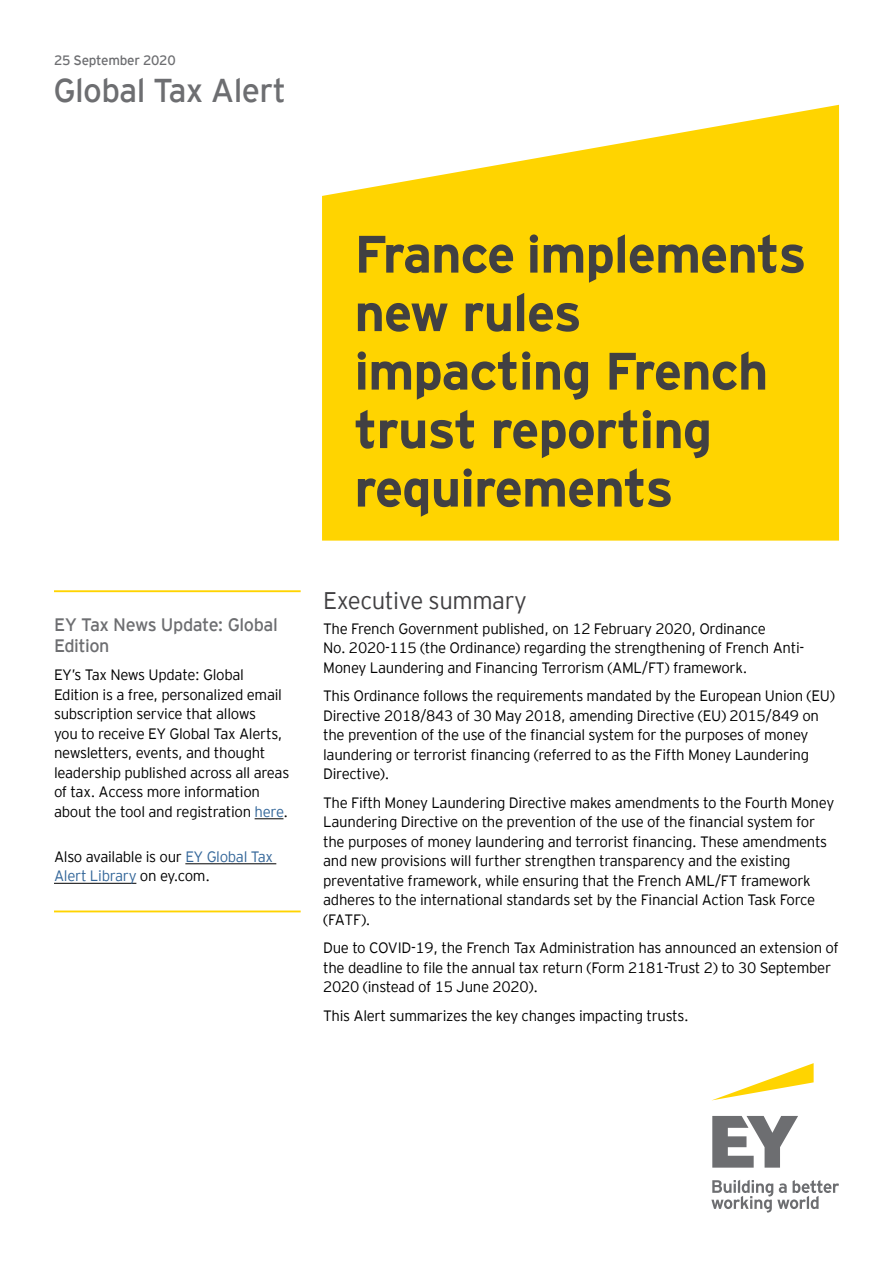
<style>
.page{position:relative;width:893px;height:1263px;background:#fff}
.page>*{position:absolute;margin:0;border:0;box-sizing:border-box;transform-origin:0 0}
.t1{font:700 52.5px/58.5px "EY Interstate";letter-spacing:-.02em;color:#414042}
.t2{font:33px "EY Interstate";letter-spacing:-.02em;color:#6d6e71}
.t3{font:300 24px "EY Interstate";letter-spacing:-.02em;color:#414042}
.t4{font:18px/21px "EY Interstate";letter-spacing:-.025em;color:#6d6e71}
.t5{font:300 15px/19.5px "EY Interstate";letter-spacing:-.02em;color:#000}
.t6{font:13.5px "EY Interstate";letter-spacing:-.02em;color:#6d6e71}
.s1{color:#369}
</style>
<div class="page">
<svg style="left:322px;top:105px;width:517px;height:436px;background:#ffd81a"></svg>
<hr style="left:54px;top:590px;width:247px;height:2px;background:#ffd400">
<svg style="left:255px;top:818px;width:28px;height:1px"></svg>
<hr style="left:185px;top:863px;width:91px;height:1px;background:#000">
<hr style="left:54px;top:883px;width:82px;height:1px;background:#000">
<hr style="left:54px;top:910px;width:247px;height:2px;background:#ffd400">
<svg style="left:713px;top:1063px;width:101px;height:37px"></svg>
<svg style="left:711px;top:1116px;width:128px;height:96px"></svg>
<p class="t6" style="left:54px;top:50px;width:123px">25 September 2020</p>
<h2 class="t2" style="left:53px;top:67px;width:234px">Global Tax Alert</h2>
<p class="t4" style="left:54px;top:613px;width:225px">EY Tax News Update: Global<br>Edition</p>
<p class="t5" style="left:54px;top:664px;width:237px">EY’s Tax News Update: Global Edition is a free, personalized email subscription service that allows<br>you to receive EY Global Tax Alerts, newsletters, events, and thought leadership published across all areas of tax. Access more information about the tool and registration <span class="s1">here</span>.</p>
<p class="t5" style="left:54px;top:846px;width:221px">Also available is our <span class="s1">EY Global Tax<br>Alert Library</span> on ey.com.</p>
<h1 class="t1" style="left:354px;top:221px;width:454px">France implements new rules impacting French trust reporting requirements</h1>
<h3 class="t3" style="left:323px;top:584px;width:205px">Executive summary</h3>
<p class="t5" style="left:323px;top:617px;width:483px">The French Government published, on 12 February 2020, Ordinance<br>No. 2020-115 (the Ordinance) regarding the strengthening of French Anti-<br>Money Laundering and Financing Terrorism (AML/FT) framework.</p>
<p class="t5" style="left:323px;top:685px;width:513px">This Ordinance follows the requirements mandated by the European Union (EU)<br>Directive 2018/843 of 30 May 2018, amending Directive (EU) 2015/849 on the prevention of the use of the financial system for the purposes of money laundering or terrorist financing (referred to as the Fifth Money Laundering Directive).</p>
<p class="t5" style="left:323px;top:791px;width:513px">The Fifth Money Laundering Directive makes amendments to the Fourth Money Laundering Directive on the prevention of the use of the financial system for the purposes of money laundering and terrorist financing. These amendments and new provisions will further strengthen transparency and the existing preventative framework, while ensuring that the French AML/FT framework adheres to the international standards set by the Financial Action Task Force (FATF).</p>
<p class="t5" style="left:323px;top:937px;width:517px">Due to COVID-19, the French Tax Administration has announced an extension of the deadline to file the annual tax return (Form 2181-Trust 2) to 30 September<br>2020 (instead of 15 June 2020).</p>
<p class="t5" style="left:323px;top:1004px;width:367px">This Alert summarizes the key changes impacting trusts.</p>
</div>
